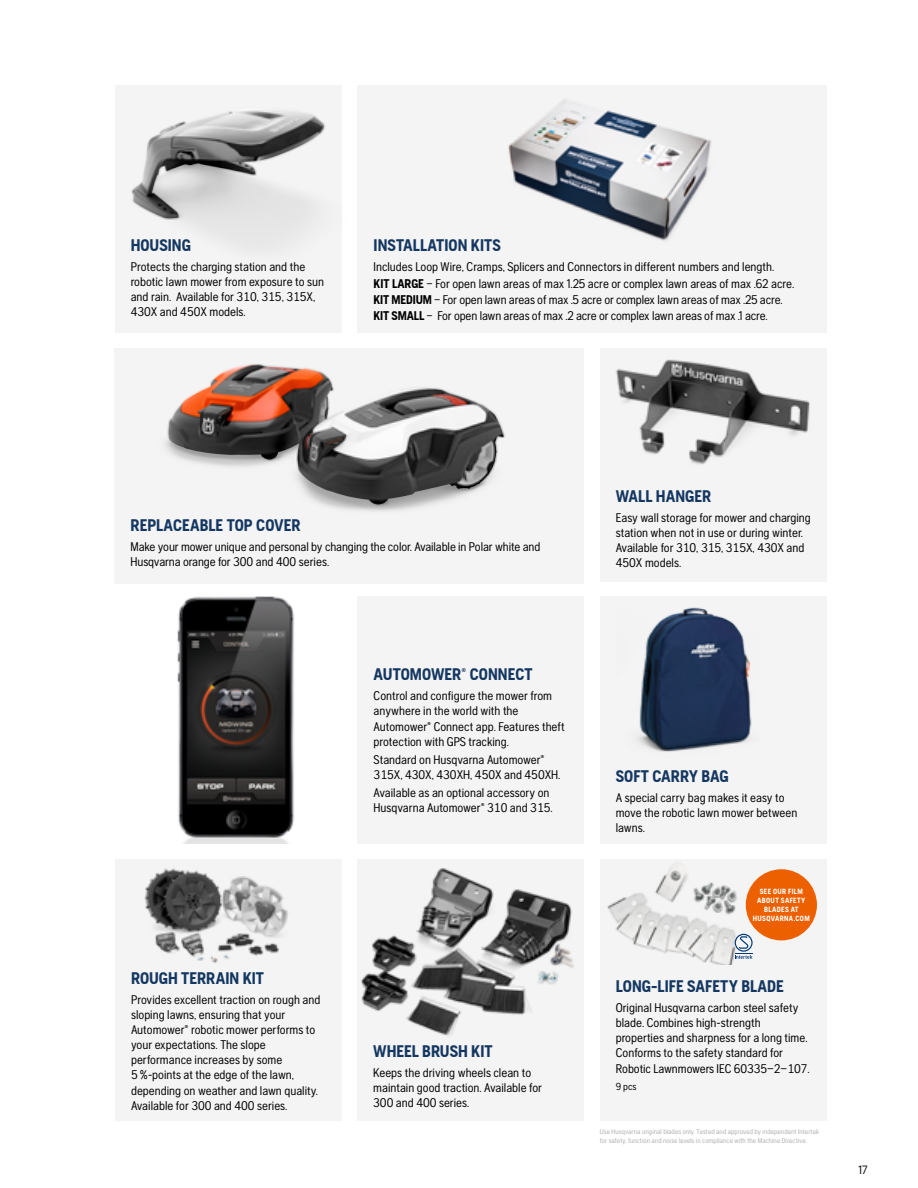
<style>
.page{position:relative;width:918px;height:1188px;background:#fff}
.page>*{position:absolute;margin:0;border:0;box-sizing:border-box;transform-origin:0 0}
.t1{font:700 16.8px "Husqvarna Gothic";color:#143761}
.t2{font:12.6px/15px "Husqvarna Gothic";color:#000}
.t3{font:12px "Husqvarna Gothic";color:#000}
.t4{font:10.2px "Husqvarna Gothic";color:#000}
.t5{font:700 7.5px/9px "Husqvarna Gothic";letter-spacing:.05em;color:#fff;text-align:center}
.t6{font:7.05px/8.4px "Husqvarna Gothic";letter-spacing:.01em;color:#afafaf}
.s1{font-weight:700}
.s2{font-weight:400}
</style>
<div class="page">
<div style="left:358px;top:85px;width:469px;height:247px;background:#f4f4f4"></div>
<div style="left:115px;top:85px;width:227px;height:247px;background:#f4f4f4"></div>
<div style="left:600px;top:859px;width:227px;height:261px;background:#f4f4f4"></div>
<div style="left:357px;top:859px;width:227px;height:261px;background:#f4f4f4"></div>
<div style="left:115px;top:859px;width:227px;height:261px;background:#f4f4f4"></div>
<div style="left:357px;top:596px;width:227px;height:247px;background:#f4f4f4"></div>
<div style="left:600px;top:596px;width:227px;height:247px;background:#f4f4f4"></div>
<div style="left:600px;top:348px;width:227px;height:234px;background:#f4f4f4"></div>
<div style="left:115px;top:348px;width:469px;height:236px;background:#f4f4f4"></div>
<img style="left:165px;top:364px;width:340px;height:147px">
<img style="left:168px;top:365px;width:314px;height:140px">
<img style="left:616px;top:359px;width:194px;height:106px">
<img style="left:617px;top:363px;width:128px;height:99px">
<img style="left:637px;top:607px;width:115px;height:145px">
<img style="left:641px;top:608px;width:109px;height:141px">
<img style="left:144px;top:868px;width:144px;height:96px">
<img style="left:146px;top:869px;width:34px;height:59px">
<img style="left:361px;top:868px;width:213px;height:168px">
<img style="left:607px;top:862px;width:139px;height:103px">
<img style="left:656px;top:863px;width:74px;height:38px">
<svg style="left:735px;top:934px;width:18px;height:25px"></svg>
<img style="left:132px;top:109px;width:192px;height:110px">
<img style="left:510px;top:99px;width:200px;height:138px">
<img style="left:177px;top:596px;width:118px;height:247px">
<img style="left:417px;top:869px;width:76px;height:79px">
<div style="left:746px;top:869px;width:71px;height:71px;background:#ed6000;border-radius:50%"></div>
<h1 class="t1" style="left:131px;top:235px;width:62px">HOUSING</h1>
<p class="t2" style="left:131px;top:259px;width:195px">Protects the charging station and the robotic lawn mower from exposure to sun and rain. Available for 310, 315, 315X, 430X and 450X models.</p>
<h1 class="t1" style="left:374px;top:235px;width:129px">INSTALLATION KITS</h1>
<p class="t2" style="left:374px;top:259px;width:422px;line-height:16.2px">Includes Loop Wire, Cramps, Splicers and Connectors in different numbers and length.<br><span class="s1">KIT LARGE</span> – For open lawn areas of max 1.25 acre or complex lawn areas of max .62 acre.<br><span class="s1">KIT MEDIUM</span> – For open lawn areas of max .5 acre or complex lawn areas of max .25 acre.<br><span class="s1">KIT SMALL</span> – For open lawn areas of max .2 acre or complex lawn areas of max .1 acre.</p>
<h1 class="t1" style="left:131px;top:515px;width:172px">REPLACEABLE TOP COVER</h1>
<p class="t2" style="left:131px;top:539px;width:411px">Make your mower unique and personal by changing the color. Available in Polar white and<br>Husqvarna orange for 300 and 400 series.</p>
<h1 class="t1" style="left:616px;top:487px;width:97px">WALL HANGER</h1>
<p class="t2" style="left:616px;top:510px;width:197px">Easy wall storage for mower and charging station when not in use or during winter.<br>Available for 310, 315, 315X, 430X and<br>450X models.</p>
<h1 class="t1" style="left:131px;top:969px;width:135px">ROUGH TERRAIN KIT</h1>
<p class="t2" style="left:131px;top:992px;width:191px">Provides excellent traction on rough and sloping lawns, ensuring that your Automower® robotic mower performs to your expectations. The slope performance increases by some 5%-points at the edge of the lawn, depending on weather and lawn quality.<br>Available for 300 and 400 series.</p>
<h1 class="t1" style="left:374px;top:665px;width:160px">AUTOMOWER<span class="s2">®</span> CONNECT</h1>
<p class="t2" style="left:374px;top:688px;width:193px">Control and configure the mower from anywhere in the world with the Automower® Connect app. Features theft protection with GPS tracking.</p>
<p class="t2" style="left:374px;top:752px;width:188px">Standard on Husqvarna Automower®<br>315X, 430X, 430XH, 450X and 450XH.</p>
<p class="t2" style="left:374px;top:785px;width:181px">Available as an optional accessory on<br>Husqvarna Automower® 310 and 315.</p>
<h1 class="t1" style="left:373px;top:1041px;width:121px">WHEEL BRUSH KIT</h1>
<p class="t2" style="left:373px;top:1065px;width:170px">Keeps the driving wheels clean to maintain good traction. Available for<br>300 and 400 series.</p>
<h1 class="t1" style="left:616px;top:766px;width:114px">SOFT CARRY BAG</h1>
<p class="t2" style="left:616px;top:790px;width:183px">A special carry bag makes it easy to move the robotic lawn mower between lawns.</p>
<p class="t5" style="left:753px;top:887px;width:58px">SEE OUR FILM<br>ABOUT SAFETY<br>BLADES AT<br>HUSQVARNA.COM</p>
<h1 class="t1" style="left:616px;top:977px;width:170px">LONG-LIFE SAFETY BLADE</h1>
<p class="t2" style="left:616px;top:1000px;width:195px">Original Husqvarna carbon steel safety blade. Combines high-strength properties and sharpness for a long time.<br>Conforms to the safety standard for Robotic Lawnmowers IEC 60335-2-107.</p>
<p class="t4" style="left:616px;top:1081px;width:22px">9 pcs</p>
<p class="t6" style="left:600px;top:1128px;width:221px">Use Husqvarna original blades only. Tested and approved by independent Intertek for safety, function and noise levels in compliance with the Machine Directive.</p>
<p class="t3" style="left:859px;top:1163px;width:10px">17</p>
</div>
